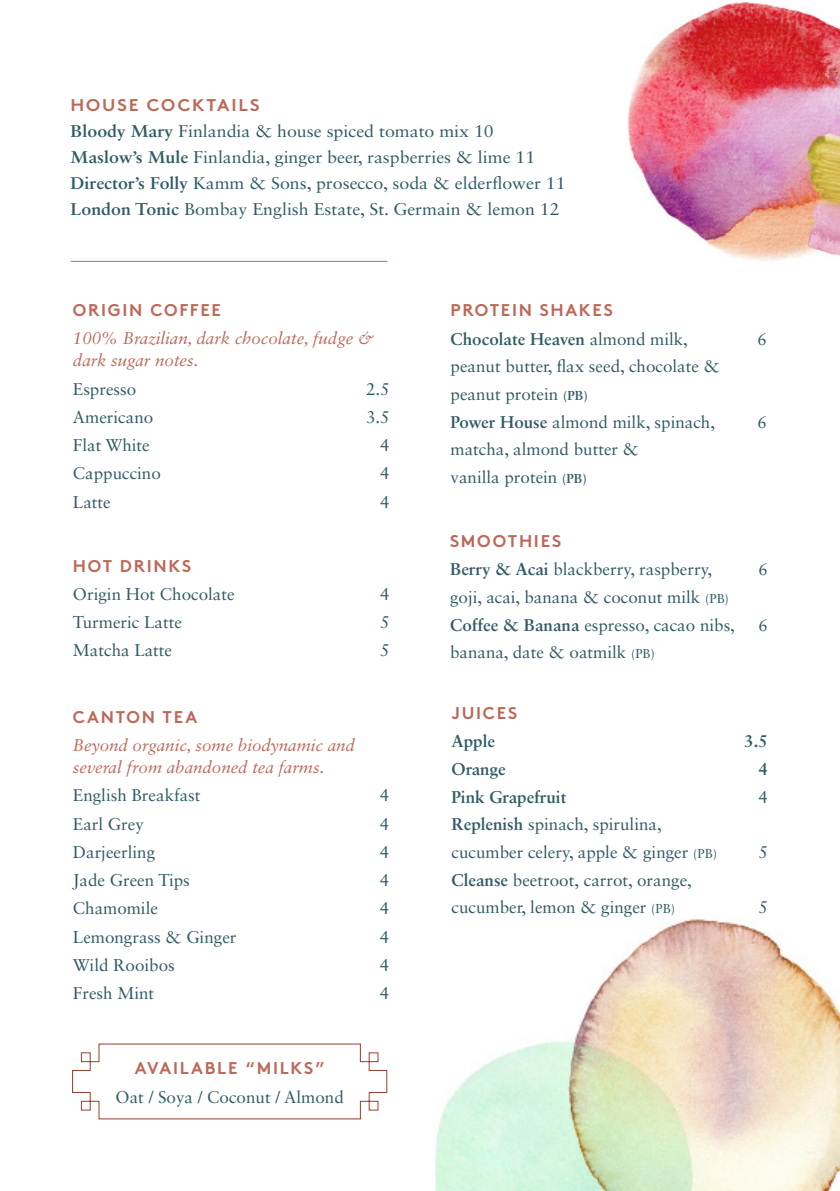
<style>
.page{position:relative;width:840px;height:1191px;background:#fff}
.page>*{position:absolute;margin:0;border:0;box-sizing:border-box;transform-origin:0 0}
.t1{font:17px "Sabon LT Std";color:#305b65}
.t2{font:17px "Sabon LT Std";color:#305b65;scale:1.05 1}
.t3{font:italic 17px/22px "Sabon LT Std";letter-spacing:-.005em;color:#bd695a}
.t4{font:700 17px "Brown Std";letter-spacing:.1em;color:#bd695a}
.t5{font:700 17px "Sabon LT Std";color:#305b65}
.t6{font:700 17px "Brown Std";letter-spacing:.1em;color:#bd695a;scale:1.05 1}
.s1{font-weight:700}
.s2{font-weight:400}
.s3{font-weight:700;font-size:13px}
.s4{font-size:13px}
</style>
<div class="page">
<img style="left:435px;top:918px;width:404px;height:273px">
<svg style="left:72px;top:1043px;width:315px;height:76px"></svg>
<img style="left:628px;top:0;width:211px;height:261px">
<hr style="left:71px;top:261px;width:316px;height:1px;background:#bd695a">
<p class="t6" style="left:71px;top:94px;width:182px">HOUSE COCKTAILS</p>
<p class="t2" style="left:71px;top:121px;width:404px"><span class="s1">Bloody Mary</span> Finlandia &amp; house spiced tomato mix 10</p>
<p class="t2" style="left:71px;top:147px;width:444px"><span class="s1">Maslow’s Mule</span> Finlandia, ginger beer, raspberries &amp; lime 11</p>
<p class="t2" style="left:71px;top:173px;width:473px"><span class="s1">Director’s Folly</span> Kamm &amp; Sons, prosecco, soda &amp; elderflower 11</p>
<p class="t2" style="left:71px;top:199px;width:467px"><span class="s1">London Tonic</span> Bombay English Estate, St. Germain &amp; lemon 12</p>
<p class="t4" style="left:73px;top:300px;width:149px">ORIGIN COFFEE</p>
<p class="t3" style="left:73px;top:327px;width:302px">100% Brazilian, dark chocolate, fudge &amp; dark sugar notes.</p>
<p class="t1" style="left:73px;top:378px;width:65px">Espresso</p>
<p class="t1" style="left:366px;top:378px;width:25px">2.5</p>
<p class="t1" style="left:73px;top:407px;width:82px">Americano</p>
<p class="t1" style="left:366px;top:407px;width:25px">3.5</p>
<p class="t1" style="left:73px;top:435px;width:78px">Flat White</p>
<p class="t1" style="left:380px;top:435px;width:11px">4</p>
<p class="t1" style="left:73px;top:463px;width:89px">Cappuccino</p>
<p class="t1" style="left:380px;top:463px;width:11px">4</p>
<p class="t1" style="left:73px;top:491px;width:39px">Latte</p>
<p class="t1" style="left:380px;top:491px;width:11px">4</p>
<p class="t4" style="left:73px;top:555px;width:120px">HOT DRINKS</p>
<p class="t1" style="left:73px;top:583px;width:163px">Origin Hot Chocolate</p>
<p class="t1" style="left:380px;top:583px;width:11px">4</p>
<p class="t1" style="left:73px;top:612px;width:110px">Turmeric Latte</p>
<p class="t1" style="left:380px;top:612px;width:11px">5</p>
<p class="t1" style="left:73px;top:640px;width:101px">Matcha Latte</p>
<p class="t1" style="left:380px;top:640px;width:11px">5</p>
<p class="t4" style="left:73px;top:706px;width:126px">CANTON TEA</p>
<p class="t3" style="left:73px;top:734px;width:283px">Beyond organic, some biodynamic and several from abandoned tea farms.</p>
<p class="t1" style="left:73px;top:785px;width:129px">English Breakfast</p>
<p class="t1" style="left:379px;top:785px;width:11px">4</p>
<p class="t1" style="left:73px;top:813px;width:72px">Earl Grey</p>
<p class="t1" style="left:379px;top:813px;width:11px">4</p>
<p class="t1" style="left:73px;top:841px;width:84px">Darjeerling</p>
<p class="t1" style="left:379px;top:841px;width:11px">4</p>
<p class="t1" style="left:73px;top:870px;width:118px">Jade Green Tips</p>
<p class="t1" style="left:379px;top:870px;width:11px">4</p>
<p class="t1" style="left:73px;top:898px;width:86px">Chamomile</p>
<p class="t1" style="left:379px;top:898px;width:11px">4</p>
<p class="t1" style="left:73px;top:926px;width:165px">Lemongrass &amp; Ginger</p>
<p class="t1" style="left:379px;top:926px;width:11px">4</p>
<p class="t1" style="left:73px;top:954px;width:103px">Wild Rooibos</p>
<p class="t1" style="left:379px;top:954px;width:11px">4</p>
<p class="t1" style="left:73px;top:983px;width:83px">Fresh Mint</p>
<p class="t1" style="left:379px;top:983px;width:11px">4</p>
<p class="t4" style="left:135px;top:1058px;width:191px">AVAILABLE “MILKS”</p>
<p class="t1" style="left:115px;top:1086px;width:229px">Oat / Soya / Coconut / Almond</p>
<p class="t4" style="left:450px;top:300px;width:164px">PROTEIN SHAKES</p>
<p class="t5" style="left:450px;top:328px;width:239px">Chocolate Heaven <span class="s2">almond milk,</span></p>
<p class="t1" style="left:757px;top:328px;width:11px">6</p>
<p class="t1" style="left:450px;top:356px;width:270px">peanut butter, flax seed, chocolate &amp;</p>
<p class="t1" style="left:450px;top:384px;width:138px">peanut protein <span class="s3">(PB)</span></p>
<p class="t1" style="left:450px;top:411px;width:266px"><span class="s1">Power House</span> almond milk, spinach,</p>
<p class="t1" style="left:757px;top:411px;width:11px">6</p>
<p class="t1" style="left:450px;top:439px;width:190px">matcha, almond butter &amp;</p>
<p class="t1" style="left:450px;top:467px;width:138px">vanilla protein <span class="s3">(PB)</span></p>
<p class="t4" style="left:450px;top:530px;width:112px">SMOOTHIES</p>
<p class="t1" style="left:450px;top:559px;width:263px"><span class="s1">Berry &amp; Acai</span> blackberry, raspberry,</p>
<p class="t1" style="left:758px;top:559px;width:11px">6</p>
<p class="t1" style="left:450px;top:587px;width:280px">goji, acai, banana &amp; coconut milk <span class="s4">(PB)</span></p>
<p class="t1" style="left:450px;top:614px;width:286px"><span class="s1">Coffee &amp; Banana</span> espresso, cacao nibs,</p>
<p class="t1" style="left:758px;top:614px;width:11px">6</p>
<p class="t1" style="left:450px;top:642px;width:206px">banana, date &amp; oatmilk <span class="s4">(PB)</span></p>
<p class="t4" style="left:451px;top:702px;width:67px">JUICES</p>
<p class="t5" style="left:451px;top:731px;width:45px">Apple</p>
<p class="t5" style="left:743px;top:731px;width:25px">3.5</p>
<p class="t5" style="left:451px;top:758px;width:56px">Orange</p>
<p class="t5" style="left:758px;top:758px;width:11px">4</p>
<p class="t5" style="left:451px;top:786px;width:116px">Pink Grapefruit</p>
<p class="t1" style="left:758px;top:786px;width:11px">4</p>
<p class="t1" style="left:451px;top:814px;width:212px"><span class="s1">Replenish</span> spinach, spirulina,</p>
<p class="t1" style="left:451px;top:842px;width:267px">cucumber celery, apple &amp; ginger <span class="s4">(PB)</span></p>
<p class="t1" style="left:758px;top:842px;width:11px">5</p>
<p class="t1" style="left:451px;top:869px;width:242px"><span class="s1">Cleanse</span> beetroot, carrot, orange,</p>
<p class="t1" style="left:451px;top:897px;width:225px">cucumber, lemon &amp; ginger <span class="s4">(PB)</span></p>
<p class="t1" style="left:758px;top:897px;width:11px">5</p>
</div>
